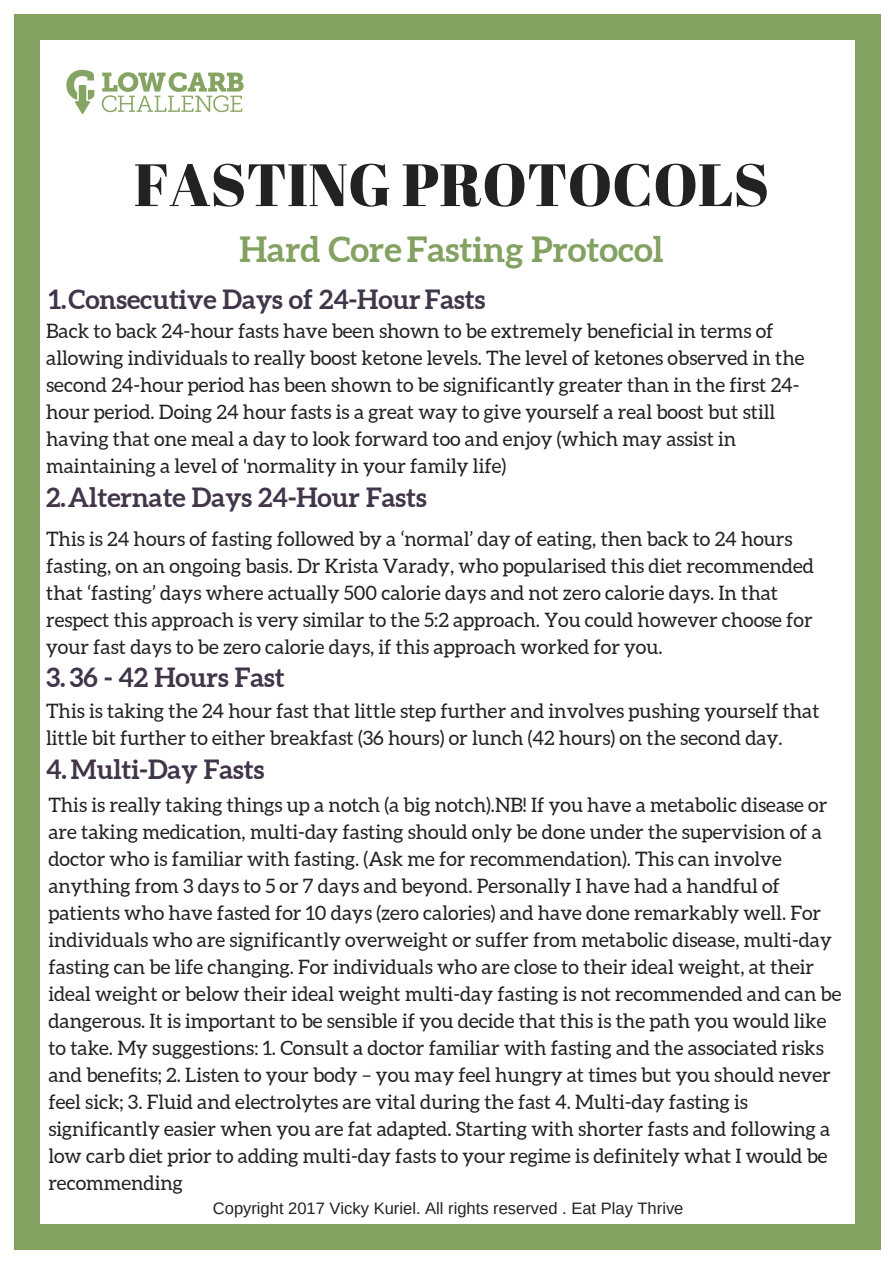
<style>
.page{position:relative;width:893px;height:1263px;background:#fff}
.page>*{position:absolute;margin:0;border:0;box-sizing:border-box;transform-origin:0 0}
.t1{font:59.55px "Abril Fatface";color:#222}
.t2{font:700 34.8px "Aleo";color:#83a261}
.t3{font:700 26.55px "Aleo";color:#413549}
.t4{font:19.8px/27px "Aleo";color:#222}
.t5{font:16.5px "Arimo";color:#222}
</style>
<div class="page">
<div style="left:855px;top:1224px;width:25px;height:26px;background:#83a261"></div>
<div style="left:14px;top:38px;width:25px;height:1188px;background:#83a261"></div>
<div style="left:14px;top:1224px;width:25px;height:26px;background:#83a261"></div>
<div style="left:855px;top:38px;width:25px;height:1188px;background:#83a261"></div>
<div style="left:38px;top:1224px;width:818px;height:26px;background:#83a261"></div>
<div style="left:855px;top:14px;width:25px;height:25px;background:#83a261"></div>
<div style="left:38px;top:14px;width:818px;height:25px;background:#83a261"></div>
<img style="left:14px;top:14px;width:310px;height:195px">
<h1 class="t1" style="left:134px;top:143px;width:637px">FASTING PROTOCOLS</h1>
<h2 class="t2" style="left:239px;top:230px;width:426px">Hard Core Fasting Protocol</h2>
<h3 class="t3" style="left:48px;top:284px;width:438px">1.Consecutive Days of 24-Hour Fasts</h3>
<p class="t4" style="left:46px;top:317px;width:760px">Back to back 24-hour fasts have been shown to be extremely beneficial in terms of allowing individuals to really boost ketone levels. The level of ketones observed in the second 24-hour period has been shown to be significantly greater than in the first 24- hour period. Doing 24 hour fasts is a great way to give yourself a real boost but still having that one meal a day to look forward too and enjoy (which may assist in maintaining a level of 'normality in your family life)</p>
<h3 class="t3" style="left:46px;top:482px;width:382px">2.Alternate Days 24-Hour Fasts</h3>
<p class="t4" style="left:46px;top:525px;width:769px">This is 24 hours of fasting followed by a ‘normal’ day of eating, then back to 24 hours fasting, on an ongoing basis. Dr Krista Varady, who popularised this diet recommended that ‘fasting’ days where actually 500 calorie days and not zero calorie days. In that respect this approach is very similar to the 5:2 approach. You could however choose for your fast days to be zero calorie days, if this approach worked for you.</p>
<h3 class="t3" style="left:46px;top:662px;width:240px">3. 36 - 42 Hours Fast</h3>
<p class="t4" style="left:46px;top:698px;width:775px">This is taking the 24 hour fast that little step further and involves pushing yourself that little bit further to either breakfast (36 hours) or lunch (42 hours) on the second day.</p>
<h3 class="t3" style="left:46px;top:754px;width:220px">4.Multi-Day Fasts</h3>
<p class="t4" style="left:48px;top:791px;width:795px">This is really taking things up a notch (a big notch).NB! If you have a metabolic disease or are taking medication, multi-day fasting should only be done under the supervision of a doctor who is familiar with fasting. (Ask me for recommendation). This can involve anything from 3 days to 5 or 7 days and beyond. Personally I have had a handful of patients who have fasted for 10 days (zero calories) and have done remarkably well. For individuals who are significantly overweight or suffer from metabolic disease, multi-day fasting can be life changing. For individuals who are close to their ideal weight, at their ideal weight or below their ideal weight multi-day fasting is not recommended and can be dangerous. It is important to be sensible if you decide that this is the path you would like to take. My suggestions: 1. Consult a doctor familiar with fasting and the associated risks and benefits; 2. Listen to your body – you may feel hungry at times but you should never feel sick; 3. Fluid and electrolytes are vital during the fast 4. Multi-day fasting is significantly easier when you are fat adapted. Starting with shorter fasts and following a low carb diet prior to adding multi-day fasts to your regime is definitely what I would be recommending</p>
<p class="t5" style="left:213px;top:1199px;width:472px">Copyright 2017 Vicky Kuriel. All rights reserved . Eat Play Thrive</p>
</div>
